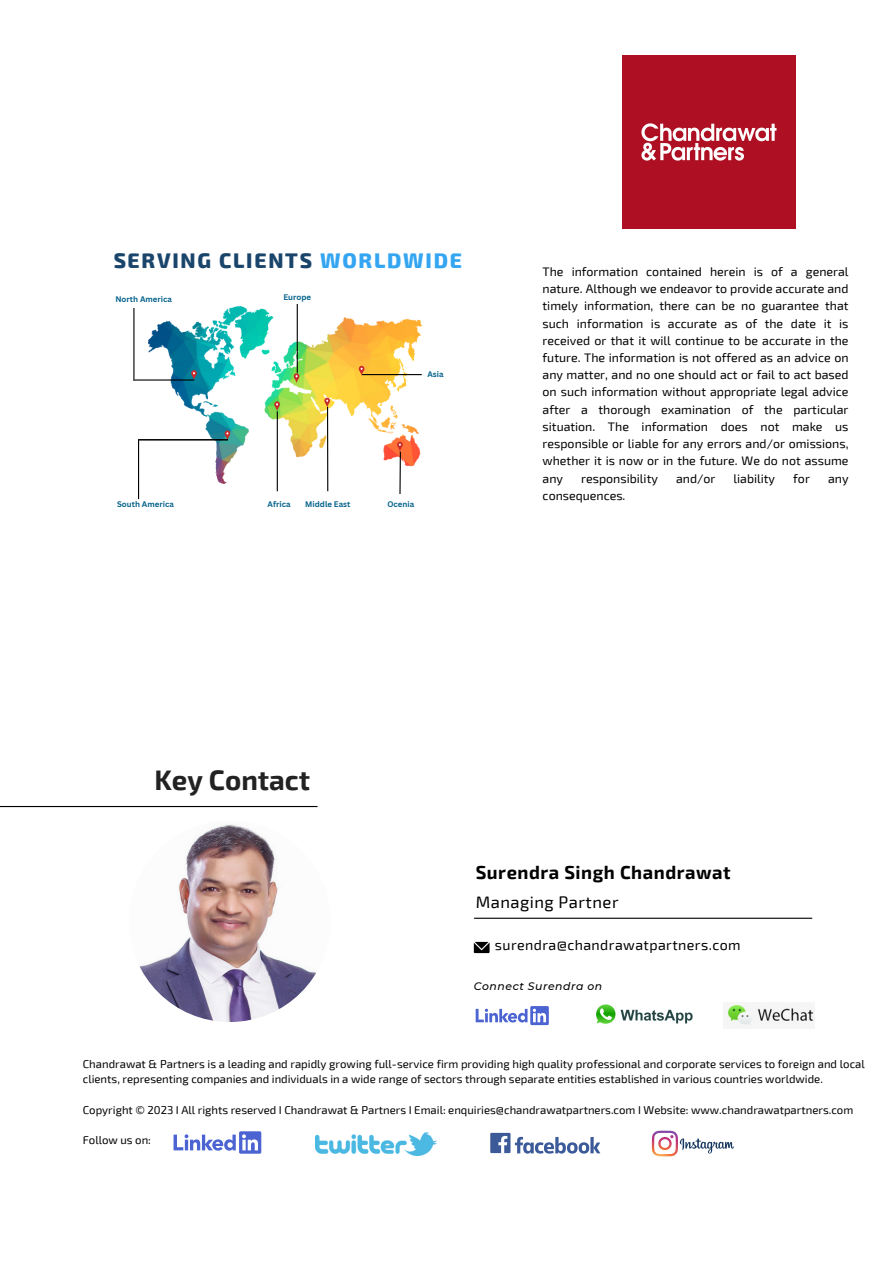
<style>
.page{position:relative;width:893px;height:1264px;background:#fff}
.page>*{position:absolute;margin:0;border:0;box-sizing:border-box;transform-origin:0 0}
.t1{font:700 27.6px "Exo 2";color:#222}
.t2{font:800 20.7px "Exo 2";letter-spacing:.085em;color:#00305b}
.t3{font:700 18.3px "Exo 2";letter-spacing:.03em;color:#000}
.t4{font:16.65px "Exo 2";letter-spacing:.03em;color:#000}
.t5{font:14.25px "Exo 2";letter-spacing:.03em;color:#000}
.t6{font:12.3px/17.2px "Exo 2";color:#000;text-align:justify}
.t7{font:11.4px/15.1px "Exo 2";color:#000}
.t8{font:italic 500 10.8px "Montserrat";letter-spacing:.05em;color:#000}
.t9{font:700 7.95px "Canva Sans";color:#05638b}
.s1{color:#1d9bf0}
</style>
<div class="page">
<img style="left:129px;top:820px;width:201px;height:202px;border-radius:50%">
<svg style="left:474px;top:941px;width:15px;height:12px"></svg>
<hr style="left:474px;top:917px;width:337px;height:1px;background:#000">
<svg style="left:173px;top:1134px;width:63px;height:16px"></svg>
<div style="left:239px;top:1131px;width:22px;height:22px;background:#4c63d2;border-radius:2px"></div>
<svg style="left:242px;top:1134px;width:16px;height:16px"></svg>
<svg style="left:651px;top:1130px;width:83px;height:26px"></svg>
<svg style="left:530px;top:1006px;width:18px;height:19px"></svg>
<svg style="left:475px;top:1008px;width:71px;height:14px"></svg>
<hr style="left:0;top:806px;width:317px;height:1px;background:#000">
<img style="left:316px;top:1132px;width:120px;height:22px">
<svg style="left:515px;top:1136px;width:85px;height:17px"></svg>
<img style="left:596px;top:1004px;width:96px;height:20px">
<div style="left:490px;top:1132px;width:20px;height:21px;background:#3d5a98"></div>
<svg style="left:498px;top:1135px;width:9px;height:18px"></svg>
<img style="left:726px;top:1003px;width:88px;height:23px">
<img style="left:622px;top:55px;width:173px;height:173px">
<img style="left:149px;top:307px;width:272px;height:176px">
<svg style="left:191px;top:370px;width:6px;height:10px"></svg>
<svg style="left:359px;top:366px;width:5px;height:10px"></svg>
<svg style="left:294px;top:373px;width:5px;height:10px"></svg>
<svg style="left:324px;top:397px;width:6px;height:11px"></svg>
<svg style="left:274px;top:401px;width:6px;height:10px"></svg>
<svg style="left:224px;top:430px;width:6px;height:10px"></svg>
<hr style="left:134px;top:379px;width:60px;height:1px;background:#000">
<hr style="left:133px;top:219px;width:1px;height:162px;background:#000">
<div style="left:109px;top:219px;width:60px;height:88px;background:#fff"></div>
<hr style="left:138px;top:439px;width:1px;height:60px;background:#000">
<hr style="left:66px;top:439px;width:162px;height:1px;background:#000">
<hr style="left:277px;top:411px;width:1px;height:80px;background:#000">
<hr style="left:327px;top:407px;width:1px;height:84px;background:#000">
<hr style="left:297px;top:293px;width:1px;height:80px;background:#000">
<div style="left:278px;top:257px;width:39px;height:46px;background:#fff"></div>
<hr style="left:362px;top:374px;width:60px;height:1px;background:#000">
<svg style="left:397px;top:441px;width:5px;height:53px"></svg>
<div style="left:57px;top:412px;width:81px;height:46px;background:#fff"></div>
<h2 class="t2" style="left:113px;top:247px;width:350px">SERVING CLIENTS <span class="s1">WORLDWIDE</span></h2>
<p class="t9" style="left:115px;top:293px;width:58px">North America</p>
<p class="t9" style="left:283px;top:292px;width:29px">Europe</p>
<p class="t9" style="left:427px;top:368px;width:18px">Asia</p>
<p class="t9" style="left:117px;top:498px;width:58px">South America</p>
<p class="t9" style="left:267px;top:498px;width:25px">Africa</p>
<p class="t9" style="left:305px;top:498px;width:47px">Middle East</p>
<p class="t9" style="left:387px;top:498px;width:28px">Ocenia</p>
<p class="t6" style="left:542px;top:262px;width:307px">The information contained herein is of a general nature. Although we endeavor to provide accurate and timely information, there can be no guarantee that such information is accurate as of the date it is received or that it will continue to be accurate in the future. The information is not offered as an advice on any matter, and no one should act or fail to act based on such information without appropriate legal advice after a thorough examination of the particular situation. The information does not make us responsible or liable for any errors and/or omissions, whether it is now or in the future. We do not assume any</p>
<p class="t6" style="left:581px;top:469px;width:78px">responsibility</p>
<p class="t6" style="left:676px;top:469px;width:41px">and/or</p>
<p class="t6" style="left:733px;top:469px;width:43px">liability</p>
<p class="t6" style="left:793px;top:469px;width:18px">for</p>
<p class="t6" style="left:828px;top:469px;width:22px">any</p>
<p class="t6" style="left:542px;top:486px;width:84px">consequences.</p>
<p class="t1" style="left:154px;top:762px;width:157px">Key Contact</p>
<p class="t3" style="left:475px;top:860px;width:256px">Surendra Singh Chandrawat</p>
<p class="t4" style="left:475px;top:890px;width:144px">Managing Partner</p>
<p class="t5" style="left:495px;top:935px;width:247px">surendra@chandrawatpartners.com</p>
<p class="t8" style="left:474px;top:979px;width:130px">Connect Surendra on</p>
<p class="t7" style="left:83px;top:1056px;width:783px">Chandrawat &amp; Partners is a leading and rapidly growing full-service firm providing high quality professional and corporate services to foreign and local clients, representing companies and individuals in a wide range of sectors through separate entities established in various countries worldwide.</p>
<p class="t7" style="left:83px;top:1101px;width:772px">Copyright ©️ 2023 I All rights reserved I Chandrawat &amp; Partners I Email: enquiries@chandrawatpartners.com I Website: www.chandrawatpartners.com</p>
<p class="t7" style="left:83px;top:1131px;width:70px">Follow us on:</p>
</div>
